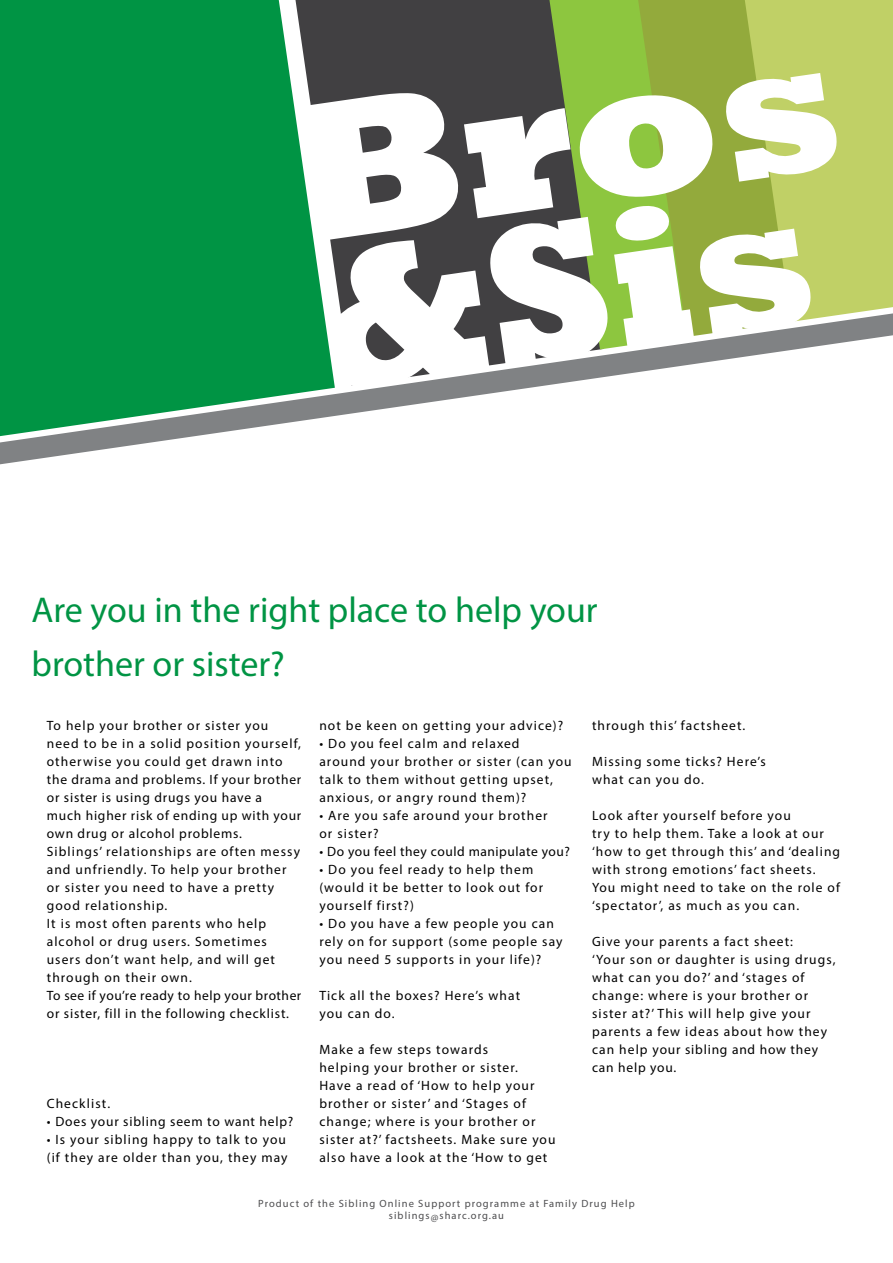
<style>
.page{position:relative;width:893px;height:1263px;background:#fff}
.page>*{position:absolute;margin:0;border:0;box-sizing:border-box;transform-origin:0 0}
.t1{font:800 200.1px/150.3px "Rockwell";color:#fff}
.t2{font:36px/54px "Myriad Pro";color:#009444}
.t3{font:13.5px/18px "Myriad Pro";letter-spacing:.08em;color:#000}
.t4{font:13.5px "Myriad Pro";letter-spacing:.04em;color:#000}
.t5{font:13.5px "Myriad Pro";letter-spacing:.06em;color:#000}
.t6{font:10.5px/12.6px "Myriad Pro";letter-spacing:.1em;color:#4d4d4f;text-align:center}
</style>
<div class="page">
<div style="left:791px;top:0;width:101px;height:305px;background:#c0d066"></div>
<div style="left:335px;top:0;width:207px;height:305px;background:#414042"></div>
<svg style="left:686px;top:0;width:105px;height:305px;background:#9db245"></svg>
<svg style="left:542px;top:0;width:144px;height:305px;background:#7ea53f"></svg>
<svg style="left:0;top:0;width:335px;height:305px;background:#0f954c"></svg>
<svg style="left:0;top:305px;width:892px;height:160px"></svg>
<h1 class="t1" style="left:285px;top:121px;width:554px;rotate:-8deg">Bros &amp;Sis</h1>
<h2 class="t2" style="left:32px;top:586px;width:567px">Are you in the right place to help your brother or sister?</h2>
<p class="t3" style="left:47px;top:718px;width:256px">To help your brother or sister you need to be in a solid position yourself, otherwise you could get drawn into the drama and problems. If your brother or sister is using drugs you have a<br>much higher risk of ending up with your own drug or alcohol problems.<br>Siblings’ relationships are often messy and unfriendly. To help your brother or sister you need to have a pretty good relationship.<br>It is most often parents who help alcohol or drug users. Sometimes users don’t want help, and will get through on their own.<br>To see if you’re ready to help your brother or sister, fill in the following checklist.</p>
<p class="t3" style="left:47px;top:1096px;width:65px">Checklist.</p>
<p class="t5" style="left:47px;top:1117px;width:248px">• Does your sibling seem to want help?</p>
<p class="t3" style="left:47px;top:1132px;width:242px">• Is your sibling happy to talk to you (if they are older than you, they may</p>
<p class="t3" style="left:319px;top:718px;width:245px">not be keen on getting your advice)?</p>
<p class="t3" style="left:319px;top:736px;width:254px">• Do you feel calm and relaxed<br>around your brother or sister (can you talk to them without getting upset, anxious, or angry round them)?</p>
<p class="t3" style="left:319px;top:808px;width:230px">• Are you safe around your brother or sister?</p>
<p class="t4" style="left:319px;top:847px;width:252px">• Do you feel they could manipulate you?</p>
<p class="t3" style="left:319px;top:862px;width:225px">• Do you feel ready to help them (would it be better to look out for yourself first?)</p>
<p class="t3" style="left:319px;top:916px;width:245px">• Do you have a few people you can rely on for support (some people say you need 5 supports in your life)?</p>
<p class="t3" style="left:319px;top:988px;width:202px">Tick all the boxes? Here’s what you can do.</p>
<p class="t3" style="left:319px;top:1042px;width:238px">Make a few steps towards<br>helping your brother or sister.<br>Have a read of ‘How to help your brother or sister’ and ‘Stages of change; where is your brother or sister at?’ factsheets. Make sure you also have a look at the ‘How to get</p>
<p class="t3" style="left:592px;top:718px;width:155px">through this’ factsheet.</p>
<p class="t3" style="left:592px;top:754px;width:175px">Missing some ticks? Here’s what can you do.</p>
<p class="t3" style="left:592px;top:808px;width:250px">Look after yourself before you<br>try to help them. Take a look at our ‘how to get through this’ and ‘dealing with strong emotions’ fact sheets.<br>You might need to take on the role of ‘spectator’, as much as you can.</p>
<p class="t3" style="left:592px;top:934px;width:245px">Give your parents a fact sheet:<br>‘Your son or daughter is using drugs, what can you do?’ and ‘stages of change: where is your brother or sister at?’ This will help give your parents a few ideas about how they can help your sibling and how they can help you.</p>
<p class="t6" style="left:258px;top:1198px;width:378px">Product of the Sibling Online Support programme at Family Drug Help siblings@sharc.org.au</p>
</div>
